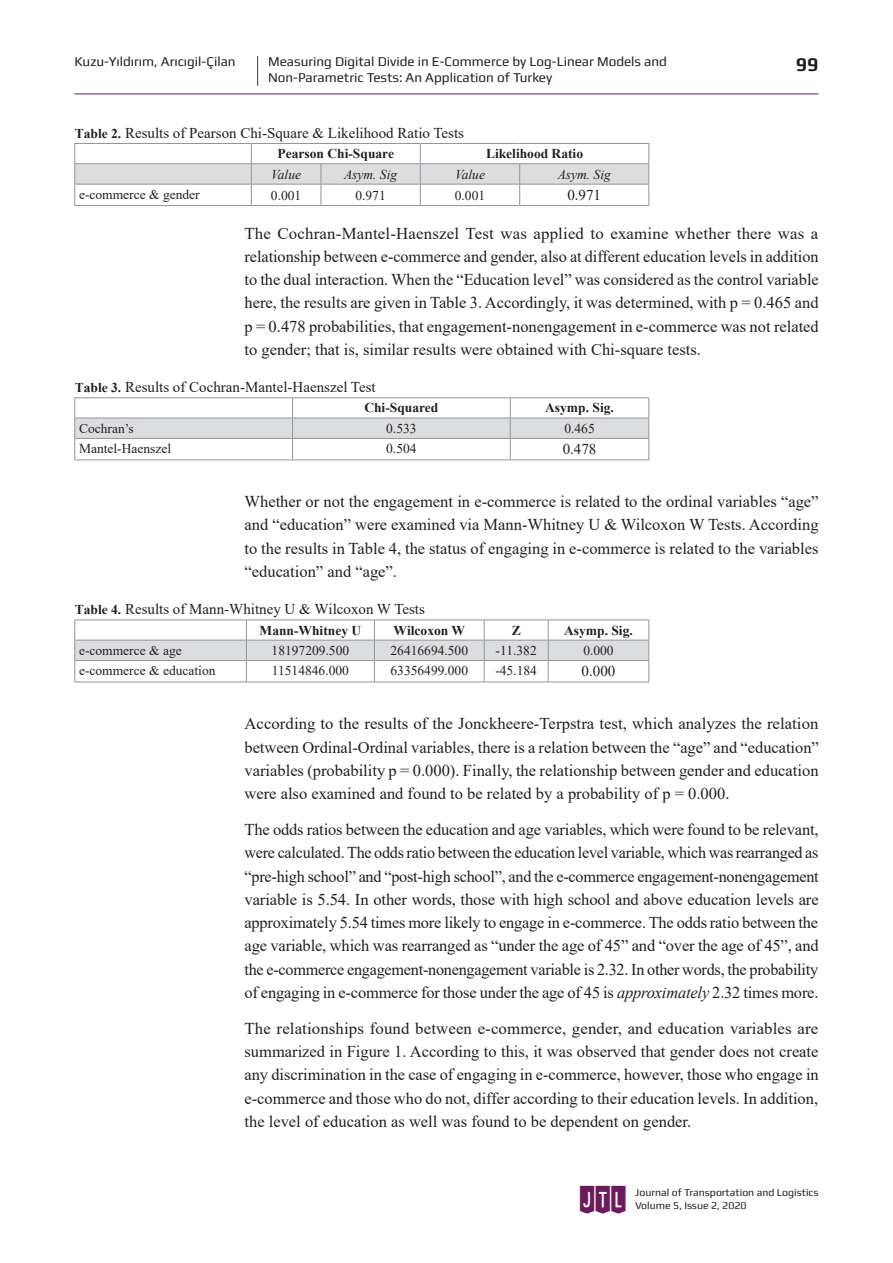
<style>
.page{position:relative;width:893px;height:1263px;background:#fff}
.page>*{position:absolute;margin:0;border:0;box-sizing:border-box;transform-origin:0 0}
.t1{font:33px "KG Chasing Cars";color:#6c1a5b}
.t2{font:700 19.5px "Play";color:#231f20}
.Ana_metin{font:16.5px/23.2px "Times New Roman";color:#231f20;text-align:justify}
.baslik_T{font:15px "Times New Roman";color:#231f20}
.ara_metin_T{font:15px "Times New Roman";color:#231f20}
.ara_metin_T-2{font:13.5px "Times New Roman";color:#231f20}
.t3{font:13.5px/16.2px "Play";color:#231f20}
.ara_baslik_T{font:700 13.5px "Times New Roman";color:#231f20}
.ara_metin_T-3{font:italic 13.5px "Times New Roman";color:#231f20}
.t4{font:10.5px/12.6px "Play";color:#231f20}
.s1{font-weight:700;font-size:13.5px}
.s2{font-style:italic}
</style>
<div class="page">
<hr style="left:74px;top:94px;width:745px;height:1px;background:#6c1a5b">
<hr style="left:257px;top:56px;width:1px;height:30px;background:#6c1a5b">
<hr style="left:74px;top:205px;width:177px;height:1px;background:#939598">
<hr style="left:251px;top:205px;width:70px;height:1px;background:#939598">
<hr style="left:321px;top:205px;width:99px;height:1px;background:#939598">
<hr style="left:420px;top:205px;width:100px;height:1px;background:#939598">
<hr style="left:520px;top:205px;width:129px;height:1px;background:#939598">
<hr style="left:74px;top:143px;width:177px;height:1px;background:#939598">
<hr style="left:251px;top:143px;width:70px;height:1px;background:#939598">
<hr style="left:321px;top:143px;width:99px;height:1px;background:#939598">
<hr style="left:420px;top:143px;width:100px;height:1px;background:#939598">
<hr style="left:520px;top:143px;width:129px;height:1px;background:#939598">
<svg style="left:74px;top:144px;width:575px;height:61px"></svg>
<hr style="left:74px;top:163px;width:177px;height:1px;background:#939598">
<hr style="left:251px;top:163px;width:70px;height:1px;background:#939598">
<hr style="left:321px;top:163px;width:99px;height:1px;background:#939598">
<hr style="left:420px;top:163px;width:100px;height:1px;background:#939598">
<hr style="left:520px;top:163px;width:129px;height:1px;background:#939598">
<hr style="left:74px;top:459px;width:219px;height:1px;background:#939598">
<hr style="left:293px;top:459px;width:217px;height:1px;background:#939598">
<hr style="left:510px;top:459px;width:139px;height:1px;background:#939598">
<hr style="left:74px;top:397px;width:219px;height:1px;background:#939598">
<hr style="left:293px;top:397px;width:217px;height:1px;background:#939598">
<hr style="left:510px;top:397px;width:139px;height:1px;background:#939598">
<svg style="left:74px;top:398px;width:575px;height:61px"></svg>
<hr style="left:74px;top:418px;width:219px;height:1px;background:#939598">
<hr style="left:293px;top:418px;width:217px;height:1px;background:#939598">
<hr style="left:510px;top:418px;width:139px;height:1px;background:#939598">
<hr style="left:74px;top:682px;width:172px;height:1px;background:#939598">
<hr style="left:246px;top:682px;width:128px;height:1px;background:#939598">
<hr style="left:374px;top:682px;width:110px;height:1px;background:#939598">
<hr style="left:484px;top:682px;width:64px;height:1px;background:#939598">
<hr style="left:548px;top:682px;width:101px;height:1px;background:#939598">
<hr style="left:74px;top:619px;width:172px;height:1px;background:#939598">
<hr style="left:246px;top:619px;width:128px;height:1px;background:#939598">
<hr style="left:374px;top:619px;width:110px;height:1px;background:#939598">
<hr style="left:484px;top:619px;width:64px;height:1px;background:#939598">
<hr style="left:548px;top:619px;width:101px;height:1px;background:#939598">
<svg style="left:74px;top:620px;width:575px;height:62px"></svg>
<hr style="left:74px;top:640px;width:172px;height:1px;background:#939598">
<hr style="left:246px;top:640px;width:128px;height:1px;background:#939598">
<hr style="left:374px;top:640px;width:110px;height:1px;background:#939598">
<hr style="left:484px;top:640px;width:64px;height:1px;background:#939598">
<hr style="left:548px;top:640px;width:101px;height:1px;background:#939598">
<p class="t3" style="left:74px;top:53px;width:163px">Kuzu-Yıldırım, Arıcıgil-Çilan</p>
<p class="t3" style="left:268px;top:53px;width:400px">Measuring Digital Divide in E-Commerce by Log-Linear Models and<br>Non-Parametric Tests: An Application of Turkey</p>
<p class="baslik_T" style="left:75px;top:122px;width:391px"><span class="s1">Table 2.</span> Results of Pearson Chi-Square &amp; Likelihood Ratio Tests</p>
<p class="ara_baslik_T" style="left:278px;top:144px;width:118px">Pearson Chi-Square</p>
<p class="ara_baslik_T" style="left:486px;top:144px;width:99px">Likelihood Ratio</p>
<p class="ara_metin_T-3" style="left:271px;top:165px;width:31px">Value</p>
<p class="ara_metin_T-3" style="left:344px;top:165px;width:55px">Asym. Sig</p>
<p class="ara_metin_T-3" style="left:455px;top:165px;width:31px">Value</p>
<p class="ara_metin_T-3" style="left:558px;top:165px;width:55px">Asym. Sig</p>
<p class="ara_metin_T-2" style="left:79px;top:185px;width:122px">e-commerce &amp; gender</p>
<p class="ara_metin_T-2" style="left:271px;top:185px;width:32px">0.001</p>
<p class="ara_metin_T-2" style="left:355px;top:185px;width:32px">0.971</p>
<p class="ara_metin_T-2" style="left:455px;top:185px;width:32px">0.001</p>
<p class="ara_metin_T" style="left:567px;top:184px;width:35px">0.971</p>
<p class="t2" style="left:796px;top:53px;width:24px">99</p>
<p class="Ana_metin" style="left:244px;top:221px;width:576px">The Cochran-Mantel-Haenszel Test was applied to examine whether there was a relationship between e-commerce and gender, also at different education levels in addition to the dual interaction. When the “Education level” was considered as the control variable here, the results are given in Table 3. Accordingly, it was determined, with p = 0.465 and p = 0.478 probabilities, that engagement-nonengagement in e-commerce was not related to gender; that is, similar results were obtained with Chi-square tests.</p>
<p class="baslik_T" style="left:75px;top:377px;width:302px"><span class="s1">Table 3.</span> Results of Cochran-Mantel-Haenszel Test</p>
<p class="ara_baslik_T" style="left:364px;top:398px;width:76px">Chi-Squared</p>
<p class="ara_baslik_T" style="left:545px;top:398px;width:70px">Asymp. Sig.</p>
<p class="ara_metin_T-2" style="left:79px;top:419px;width:56px">Cochran’s</p>
<p class="ara_metin_T-2" style="left:386px;top:419px;width:32px">0.533</p>
<p class="ara_metin_T-2" style="left:564px;top:419px;width:32px">0.465</p>
<p class="ara_metin_T-2" style="left:79px;top:439px;width:94px">Mantel-Haenszel</p>
<p class="ara_metin_T-2" style="left:386px;top:439px;width:32px">0.504</p>
<p class="ara_metin_T" style="left:563px;top:439px;width:35px">0.478</p>
<p class="Ana_metin" style="left:244px;top:489px;width:576px">Whether or not the engagement in e-commerce is related to the ordinal variables “age” and “education” were examined via Mann-Whitney U &amp; Wilcoxon W Tests. According to the results in Table 4, the status of engaging in e-commerce is related to the variables “education” and “age”.</p>
<p class="baslik_T" style="left:75px;top:599px;width:352px"><span class="s1">Table 4.</span> Results of Mann-Whitney U &amp; Wilcoxon W Tests</p>
<p class="ara_baslik_T" style="left:260px;top:620px;width:103px">Mann-Whitney U</p>
<p class="ara_baslik_T" style="left:394px;top:620px;width:73px">Wilcoxon W</p>
<p class="ara_baslik_T" style="left:512px;top:620px;width:11px">Z</p>
<p class="ara_baslik_T" style="left:564px;top:620px;width:70px">Asymp. Sig.</p>
<p class="ara_metin_T-2" style="left:79px;top:641px;width:104px">e-commerce &amp; age</p>
<p class="ara_metin_T-2" style="left:272px;top:641px;width:79px">18197209.500</p>
<p class="ara_metin_T-2" style="left:390px;top:641px;width:79px">26416694.500</p>
<p class="ara_metin_T-2" style="left:496px;top:641px;width:43px">-11.382</p>
<p class="ara_metin_T-2" style="left:583px;top:641px;width:32px">0.000</p>
<p class="ara_metin_T-2" style="left:79px;top:661px;width:138px">e-commerce &amp; education</p>
<p class="ara_metin_T-2" style="left:272px;top:661px;width:79px">11514846.000</p>
<p class="ara_metin_T-2" style="left:390px;top:661px;width:79px">63356499.000</p>
<p class="ara_metin_T-2" style="left:495px;top:661px;width:43px">-45.184</p>
<p class="ara_metin_T" style="left:582px;top:661px;width:35px">0.000</p>
<p class="Ana_metin" style="left:244px;top:711px;width:576px">According to the results of the Jonckheere-Terpstra test, which analyzes the relation between Ordinal-Ordinal variables, there is a relation between the “age” and “education” variables (probability p = 0.000). Finally, the relationship between gender and education were also examined and found to be related by a probability of p = 0.000.</p>
<p class="Ana_metin" style="left:244px;top:817px;width:576px">The odds ratios between the education and age variables, which were found to be relevant, were calculated. The odds ratio between the education level variable, which was rearranged as “pre-high school” and “post-high school”, and the e-commerce engagement-nonengagement variable is 5.54. In other words, those with high school and above education levels are approximately 5.54 times more likely to engage in e-commerce. The odds ratio between the age variable, which was rearranged as “under the age of 45” and “over the age of 45”, and the e-commerce engagement-nonengagement variable is 2.32. In other words, the probability of engaging in e-commerce for those under the age of 45 is <span class="s2">approximately</span> 2.32 times more.</p>
<p class="Ana_metin" style="left:244px;top:1016px;width:576px">The relationships found between e-commerce, gender, and education variables are summarized in Figure 1. According to this, it was observed that gender does not create any discrimination in the case of engaging in e-commerce, however, those who engage in e-commerce and those who do not, differ according to their education levels. In addition, the level of education as well was found to be dependent on gender.</p>
<h1 class="t1" style="left:580px;top:1182px;width:48px">JTL</h1>
<p class="t4" style="left:635px;top:1186px;width:185px">Journal of Transportation and Logistics<br>Volume 5, Issue 2, 2020</p>
</div>
